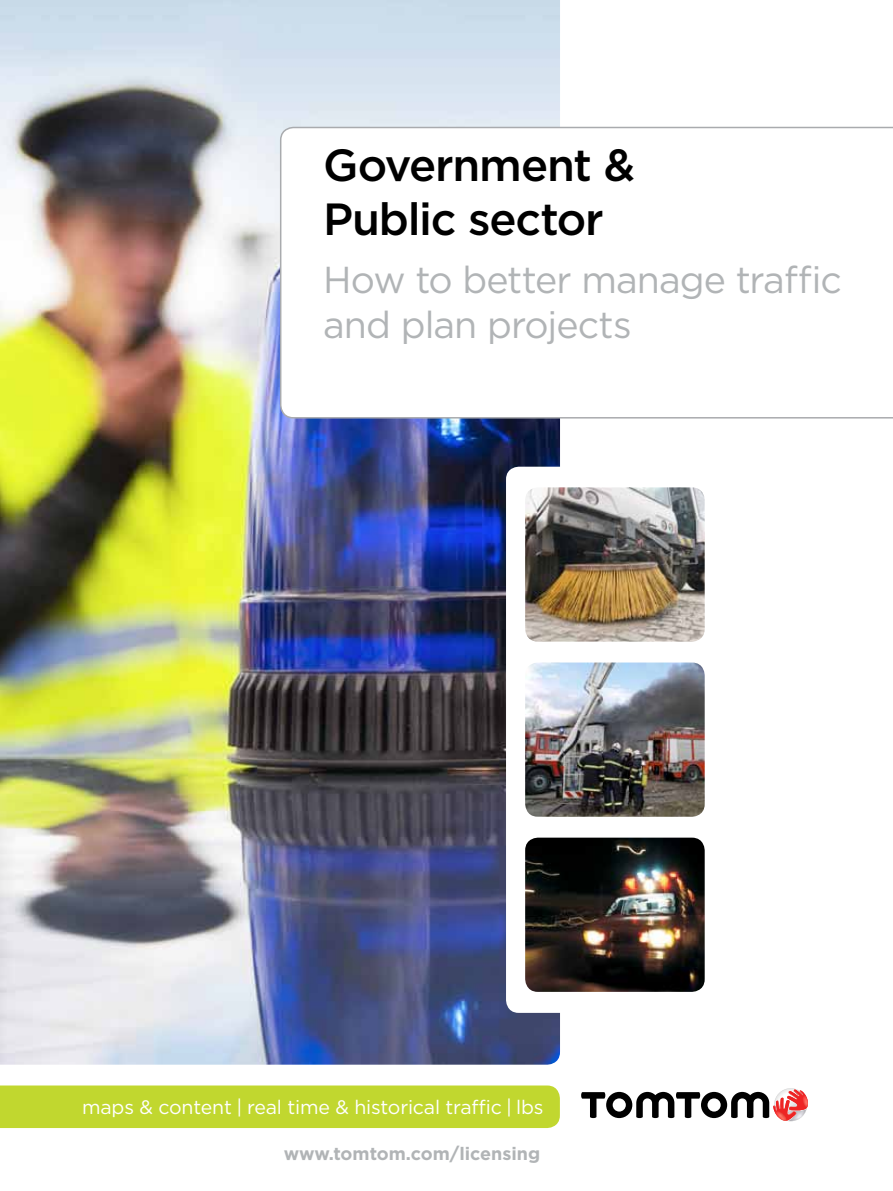
<style>
.page{position:relative;width:893px;height:1191px;background:#fff}
.page>*{position:absolute;margin:0;border:0;box-sizing:border-box;transform-origin:0 0}
.t1{font:500 45px/54px "Gotham";letter-spacing:-.025em;color:#000}
.t2{font:37.5px/45px "Gotham";letter-spacing:-.025em;color:#b1b4b6}
.t3{font:19.5px "Gotham";letter-spacing:-.01em;color:#fff}
.t4{font:700 18px "Gotham";letter-spacing:-.005em;color:#b1b4b6}
</style>
<div class="page">
<div style="left:0;top:1085px;width:560px;height:43px;background:#c1d72f"></div>
<svg style="left:581px;top:1088px;width:227px;height:33px"></svg>
<img style="left:0;top:0;width:560px;height:1064px">
<svg style="left:279px;top:126px;width:614px;height:293px"></svg>
<svg style="left:506px;top:467px;width:163px;height:546px"></svg>
<img style="left:525px;top:662px;width:180px;height:154px">
<img style="left:525px;top:487px;width:180px;height:154px">
<img style="left:525px;top:837px;width:180px;height:155px">
<h1 class="t1" style="left:323px;top:138px;width:313px">Government &amp;<br>Public sector</h1>
<h2 class="t2" style="left:323px;top:256px;width:520px">How to better manage traffic and plan projects</h2>
<p class="t3" style="left:82px;top:1094px;width:463px">maps &amp; content | real time &amp; historical traffic | lbs</p>
<p class="t4" style="left:284px;top:1141px;width:258px">www.tomtom.com/licensing</p>
</div>
